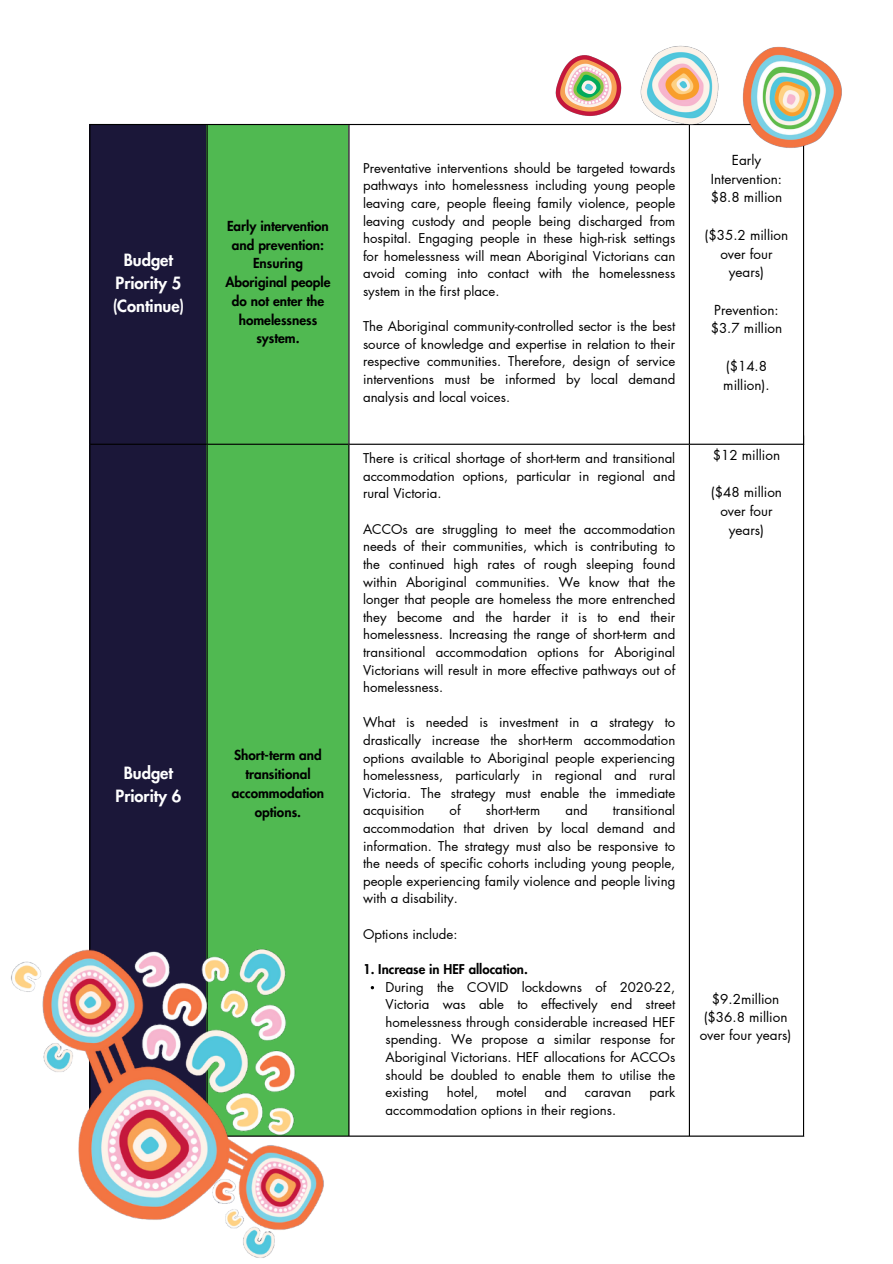
<style>
.page{position:relative;width:893px;height:1264px;background:#fff}
.page>*{position:absolute;margin:0;border:0;box-sizing:border-box;transform-origin:0 0}
.t1{font:800 16.5px/23.1px "Futura LT Pro";color:#fff;text-align:center}
.t2{font:13.5px/18.8px "Futura LT Pro";color:#000;text-align:center}
.t3{font:800 13.5px/18.8px "Futura LT Pro";color:#000;text-align:center}
.t4{font:13.2px/17.5px "Futura LT Pro";color:#000;text-align:justify}
.t5{font:800 13.2px "Futura LT Pro";color:#000}
</style>
<div class="page">
<div style="left:90px;top:434px;width:117px;height:702px;background:#1b1739"></div>
<div style="left:207px;top:434px;width:142px;height:702px;background:#50b951"></div>
<hr style="left:89px;top:435px;width:1px;height:700px;background:#000">
<hr style="left:206px;top:435px;width:1px;height:700px;background:#000">
<hr style="left:348px;top:435px;width:1px;height:700px;background:#000">
<hr style="left:688px;top:435px;width:2px;height:700px;background:#000">
<hr style="left:802px;top:435px;width:2px;height:700px;background:#000">
<hr style="left:89px;top:1135px;width:715px;height:1px;background:#000">
<div style="left:90px;top:124px;width:117px;height:320px;background:#1b1739"></div>
<div style="left:207px;top:124px;width:142px;height:320px;background:#50b951"></div>
<hr style="left:89px;top:125px;width:1px;height:318px;background:#000">
<hr style="left:206px;top:125px;width:1px;height:318px;background:#000">
<hr style="left:348px;top:125px;width:1px;height:318px;background:#000">
<hr style="left:688px;top:125px;width:2px;height:318px;background:#000">
<hr style="left:802px;top:125px;width:2px;height:318px;background:#000">
<hr style="left:89px;top:124px;width:715px;height:1px;background:#000">
<hr style="left:89px;top:443px;width:715px;height:2px;background:#000">
<img style="left:11px;top:927px;width:327px;height:331px">
<img style="left:688px;top:46px;width:154px;height:152px">
<img style="left:604px;top:45px;width:141px;height:114px">
<img style="left:551px;top:50px;width:74px;height:74px">
<p class="t1" style="left:116px;top:249px;width:67px">Budget<br>Priority 5</p>
<p class="t1" style="left:113px;top:295px;width:73px">(Continue)</p>
<p class="t1" style="left:116px;top:762px;width:67px">Budget<br>Priority 6</p>
<p class="t3" style="left:225px;top:217px;width:106px">Early intervention and prevention:<br>Ensuring<br>Aboriginal people do not enter the homelessness system.</p>
<p class="t3" style="left:232px;top:746px;width:94px">Short-term and transitional accommodation options.</p>
<p class="t4" style="left:363px;top:160px;width:314px">Preventative interventions should be targeted towards pathways into homelessness including young people leaving care, people fleeing family violence, people leaving custody and people being discharged from hospital. Engaging people in these high-risk settings for homelessness will mean Aboriginal Victorians can avoid coming into contact with the homelessness system in the first place.</p>
<p class="t4" style="left:363px;top:318px;width:314px">The Aboriginal community-controlled sector is the best source of knowledge and expertise in relation to their respective communities. Therefore, design of service interventions must be informed by local demand analysis and local voices.</p>
<p class="t4" style="left:363px;top:450px;width:314px">There is critical shortage of short-term and transitional accommodation options, particular in regional and rural Victoria.</p>
<p class="t4" style="left:363px;top:520px;width:314px">ACCOs are struggling to meet the accommodation needs of their communities, which is contributing to the continued high rates of rough sleeping found within Aboriginal communities. We know that the longer that people are homeless the more entrenched they become and the harder it is to end their homelessness. Increasing the range of short-term and transitional accommodation options for Aboriginal Victorians will result in more effective pathways out of homelessness.</p>
<p class="t4" style="left:363px;top:714px;width:314px">What is needed is investment in a strategy to drastically increase the short-term accommodation options available to Aboriginal people experiencing homelessness, particularly in regional and rural Victoria. The strategy must enable the immediate acquisition</p>
<p class="t4" style="left:449px;top:802px;width:13px">of</p>
<p class="t4" style="left:485px;top:802px;width:56px">short-term</p>
<p class="t4" style="left:565px;top:802px;width:24px">and</p>
<p class="t4" style="left:363px;top:802px;width:314px;text-indent:250px">transitional accommodation that driven by local demand and information. The strategy must also be responsive to the needs of specific cohorts including young people, people experiencing family violence and people living with a disability.</p>
<p class="t4" style="left:363px;top:925px;width:96px">Options include:</p>
<p class="t5" style="left:363px;top:963px;width:166px">1. Increase in HEF allocation.</p>
<p class="t4" style="left:385px;top:978px;width:291px">During the COVID lockdowns of 2020-22, Victoria was able to effectively end street homelessness through considerable increased HEF spending. We propose a similar response for Aboriginal Victorians. HEF allocations for ACCOs should be doubled to enable them to utilise the existing</p>
<p class="t4" style="left:447px;top:1084px;width:33px">hotel,</p>
<p class="t4" style="left:496px;top:1084px;width:32px">motel</p>
<p class="t4" style="left:544px;top:1084px;width:24px">and</p>
<p class="t4" style="left:584px;top:1084px;width:48px">caravan</p>
<p class="t4" style="left:649px;top:1084px;width:27px">park</p>
<p class="t4" style="left:385px;top:1101px;width:232px">accommodation options in their regions.</p>
<p class="t2" style="left:710px;top:151px;width:73px">Early<br>Intervention: $8.8 million</p>
<p class="t2" style="left:704px;top:226px;width:85px">($35.2 million over four years)</p>
<p class="t2" style="left:710px;top:301px;width:73px;text-align:left">Prevention: $3.7 million</p>
<p class="t2" style="left:723px;top:357px;width:48px;text-align:left">($14.8 million).</p>
<p class="t2" style="left:712px;top:446px;width:69px">$12 million</p>
<p class="t2" style="left:710px;top:483px;width:73px">($48 million over four years)</p>
<p class="t2" style="left:699px;top:990px;width:93px;line-height:18px">$9.2million ($36.8 million over four years)</p>
</div>
